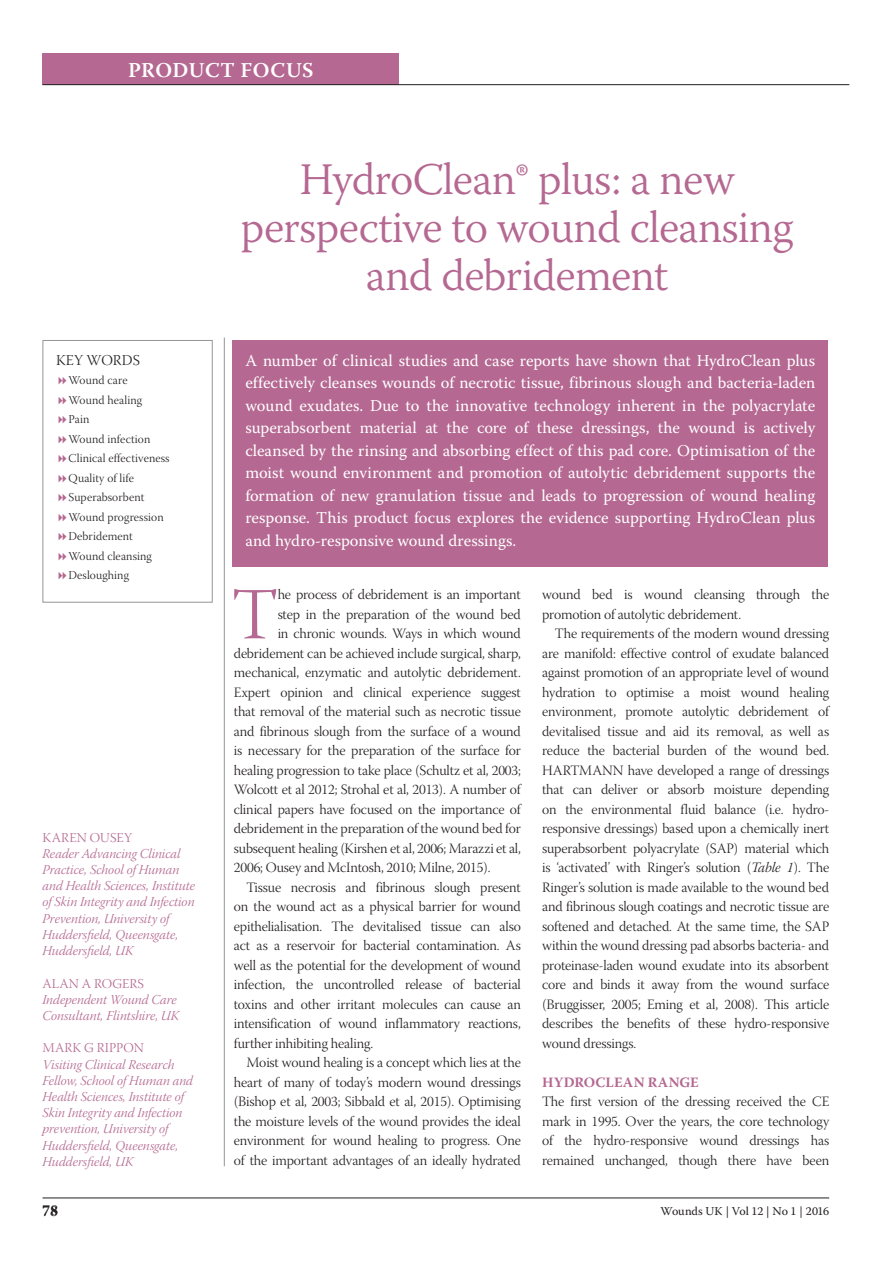
<style>
.page{position:relative;width:893px;height:1263px;background:#fff}
.page>*{position:absolute;margin:0;border:0;box-sizing:border-box;transform-origin:0 0}
.t1{font:73.35px "Warnock Pro Light Subh";color:#b56891}
.t2{font:300 45px/48px "Warnock Pro";letter-spacing:-.02em;color:#b56891;text-align:center}
.t3{font:600 21px "Warnock Pro";letter-spacing:.025em;color:#fff}
.t4{font:16.5px/22.5px "Warnock Pro";color:#fff;text-align:justify}
.t5{font:15px "Warnock Pro Light Subh";letter-spacing:.01em;color:#231f20}
.t6{font:15px "Warnock Pro";color:#231f20}
.t7{font:14.25px/19.5px "Warnock Pro Light Subh";letter-spacing:-.01em;color:#231f20;text-align:justify}
.t8{font:700 14.25px "Warnock Pro";letter-spacing:.01em;color:#b56891}
.t9{font:13.5px/16.2px "Warnock Pro Light It Subh";color:#b56891}
.t10{font:13.5px "Warnock Pro Light Subh";letter-spacing:.01em;color:#b56891}
.t11{font:12px/19.5px "Warnock Pro Light Subh";letter-spacing:.01em;color:#231f20}
.t12{font:12px "Warnock Pro";letter-spacing:-.005em;color:#231f20}
.s1{font-family:"Warnock Pro Light It Subh"}
</style>
<div class="page">
<hr style="left:43px;top:1197px;width:786px;height:1px;background:#231f20">
<div style="left:43px;top:53px;width:356px;height:32px;background:#b56891"></div>
<hr style="left:43px;top:84px;width:806px;height:1px;background:#231f20">
<hr style="left:224px;top:338px;width:1px;height:828px;background:#939598">
<div style="left:233px;top:341px;width:595px;height:226px;background:#b56891"></div>
<div style="left:43px;top:340px;width:170px;height:263px;border:1px solid #939598"></div>
<h3 class="t3" style="left:128px;top:57px;width:187px">PRODUCT FOCUS</h3>
<p class="t5" style="left:56px;top:352px;width:85px">KEY WORDS</p>
<p class="t11" style="left:69px;top:372px;width:103px">Wound care<br>Wound healing<br>Pain<br>Wound infection<br>Clinical effectiveness<br>Quality of life<br>Superabsorbent<br>Wound progression<br>Debridement<br>Wound cleansing<br>Desloughing</p>
<p class="t10" style="left:43px;top:830px;width:91px">KAREN OUSEY</p>
<p class="t9" style="left:43px;top:847px;width:154px">Reader Advancing Clinical<br>Practice, School of Human and Health Sciences, Institute of Skin Integrity and Infection<br>Prevention, University of<br>Huddersfield, Queensgate,<br>Huddersfield, UK</p>
<p class="t10" style="left:43px;top:976px;width:103px">ALAN A ROGERS</p>
<p class="t9" style="left:43px;top:993px;width:139px">Independent Wound Care<br>Consultant, Flintshire, UK</p>
<p class="t10" style="left:43px;top:1040px;width:103px">MARK G RIPPON</p>
<p class="t9" style="left:43px;top:1057px;width:152px">Visiting Clinical Research<br>Fellow, School of Human and<br>Health Sciences, Institute of<br>Skin Integrity and Infection prevention, University of<br>Huddersfield, Queensgate,<br>Huddersfield, UK</p>
<p class="t6" style="left:43px;top:1202px;width:17px">78</p>
<h2 class="t2" style="left:241px;top:155px;width:555px">HydroClean® plus: a new perspective to wound cleansing and debridement</h2>
<p class="t4" style="left:245px;top:349px;width:571px">A number of clinical studies and case reports have shown that HydroClean plus effectively cleanses wounds of necrotic tissue, fibrinous slough and bacteria-laden wound exudates. Due to the innovative technology inherent in the polyacrylate superabsorbent material at the core of these dressings, the wound is actively cleansed by the rinsing and absorbing effect of this pad core. Optimisation of the moist wound environment and promotion of autolytic debridement supports the formation of new granulation tissue and leads to progression of wound healing response. This product focus explores the evidence supporting HydroClean plus and hydro-responsive wound dressings.</p>
<h1 class="t1" style="left:232px;top:575px;width:48px">T</h1>
<p class="t7" style="left:278px;top:587px;width:245px">he process of debridement is an important</p>
<p class="t7" style="left:278px;top:606px;width:245px">step in the preparation of the wound bed</p>
<p class="t7" style="left:278px;top:626px;width:245px">in chronic wounds. Ways in which wound</p>
<p class="t7" style="left:234px;top:645px;width:289px">debridement can be achieved include surgical, sharp,</p>
<p class="t7" style="left:234px;top:664px;width:289px">mechanical, enzymatic and autolytic debridement.</p>
<p class="t7" style="left:234px;top:684px;width:288px">Expert opinion and clinical experience suggest</p>
<p class="t7" style="left:234px;top:703px;width:289px">that removal of the material such as necrotic tissue</p>
<p class="t7" style="left:234px;top:723px;width:288px">and fibrinous slough from the surface of a wound</p>
<p class="t7" style="left:234px;top:742px;width:288px">is necessary for the preparation of the surface for</p>
<p class="t7" style="left:234px;top:762px;width:289px">healing progression to take place (Schultz et al, 2003;</p>
<p class="t7" style="left:234px;top:781px;width:289px">Wolcott et al 2012; Strohal et al, 2013). A number of</p>
<p class="t7" style="left:234px;top:801px;width:289px">clinical papers have focused on the importance of</p>
<p class="t7" style="left:234px;top:820px;width:289px">debridement in the preparation of the wound bed for</p>
<p class="t7" style="left:234px;top:840px;width:289px">subsequent healing (Kirshen et al, 2006; Marazzi et al,</p>
<p class="t7" style="left:234px;top:859px;width:258px">2006; Ousey and McIntosh, 2010; Milne, 2015).</p>
<p class="t7" style="left:247px;top:879px;width:276px">Tissue necrosis and fibrinous slough present</p>
<p class="t7" style="left:234px;top:898px;width:289px">on the wound act as a physical barrier for wound</p>
<p class="t7" style="left:234px;top:918px;width:288px">epithelialisation. The devitalised tissue can also</p>
<p class="t7" style="left:234px;top:937px;width:288px">act as a reservoir for bacterial contamination. As</p>
<p class="t7" style="left:234px;top:957px;width:289px">well as the potential for the development of wound</p>
<p class="t7" style="left:234px;top:976px;width:289px">infection, the uncontrolled release of bacterial</p>
<p class="t7" style="left:234px;top:996px;width:289px">toxins and other irritant molecules can cause an</p>
<p class="t7" style="left:234px;top:1015px;width:289px">intensification of wound inflammatory reactions,</p>
<p class="t7" style="left:234px;top:1035px;width:141px">further inhibiting healing.</p>
<p class="t7" style="left:247px;top:1054px;width:276px">Moist wound healing is a concept which lies at the</p>
<p class="t7" style="left:234px;top:1074px;width:288px">heart of many of today’s modern wound dressings</p>
<p class="t7" style="left:234px;top:1093px;width:289px">(Bishop et al, 2003; Sibbald et al, 2015). Optimising</p>
<p class="t7" style="left:234px;top:1113px;width:288px">the moisture levels of the wound provides the ideal</p>
<p class="t7" style="left:234px;top:1132px;width:289px">environment for wound healing to progress. One</p>
<p class="t7" style="left:234px;top:1152px;width:288px">of the important advantages of an ideally hydrated</p>
<p class="t7" style="left:542px;top:586px;width:288px">wound bed is wound cleansing through the promotion of autolytic debridement.</p>
<p class="t7" style="left:542px;top:625px;width:289px;text-indent:13px">The requirements of the modern wound dressing are manifold: effective control of exudate balanced against promotion of an appropriate level of wound hydration to optimise a moist wound healing environment, promote autolytic debridement of devitalised tissue and aid its removal, as well as reduce the bacterial burden of the wound bed.<br>HARTMANN have developed a range of dressings that can deliver or absorb moisture depending on the environmental fluid balance (i.e. hydro&shy;responsive dressings) based upon a chemically inert superabsorbent polyacrylate (SAP) material which is ‘activated’ with Ringer’s solution (<span class="s1">Table 1</span>). The Ringer’s solution is made available to the wound bed and fibrinous slough coatings and necrotic tissue are softened and detached. At the same time, the SAP within the wound dressing pad absorbs bacteria- and proteinase-laden wound exudate into its absorbent core and binds it away from the wound surface (Bruggisser, 2005; Eming et al, 2008). This article describes the benefits of these hydro-responsive wound dressings.</p>
<p class="t8" style="left:542px;top:1073px;width:158px">HYDROCLEAN RANGE</p>
<p class="t7" style="left:542px;top:1093px;width:289px">The first version of the dressing received the CE mark in 1995. Over the years, the core technology of the hydro-responsive wound dressings has remained unchanged, though there have been</p>
<p class="t12" style="left:661px;top:1204px;width:170px">Wounds UK | Vol 12 | No 1 | 2016</p>
</div>
